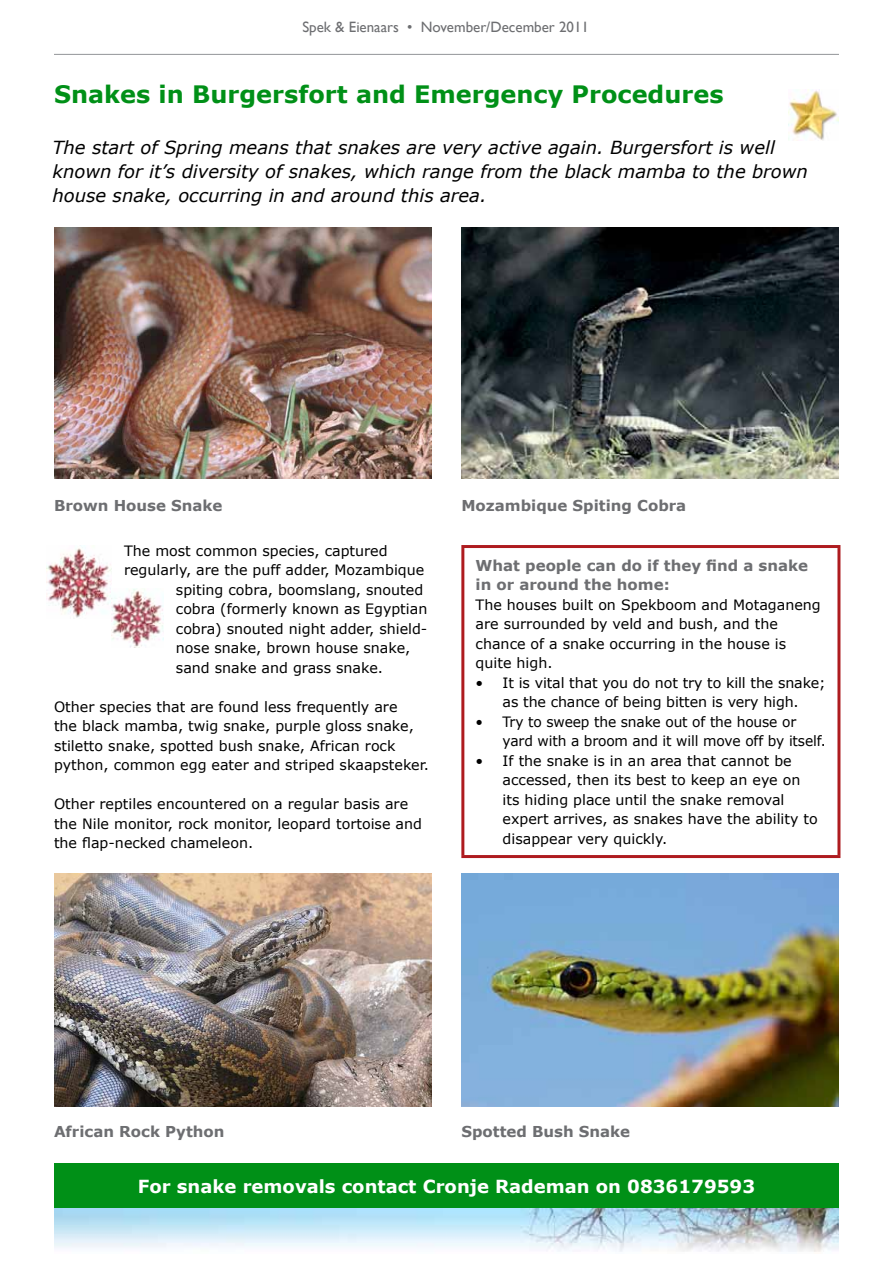
<style>
.page{position:relative;width:893px;height:1263px;background:#fff}
.page>*{position:absolute;margin:0;border:0;box-sizing:border-box;transform-origin:0 0}
.t1{font:700 24px "Verdana";color:#009017}
.t2{font:italic 18px/24px "Verdana";color:#000}
.t3{font:700 18px "Verdana";color:#fff}
.t4{font:700 15px/19.5px "Verdana";color:#6d6e71}
.t5{font:15px "Gill Sans";color:#6d6e71}
.t6{font:14.25px/19.5px "Verdana";color:#000}
</style>
<div class="page">
<img style="left:54px;top:1208px;width:785px;height:44px">
<hr style="left:54px;top:54px;width:785px;height:1px;background:#939598">
<hr style="left:461px;top:545px;width:379px;height:3px;background:#ae1b1f">
<hr style="left:461px;top:548px;width:3px;height:307px;background:#ae1b1f">
<hr style="left:837px;top:548px;width:3px;height:307px;background:#ae1b1f">
<hr style="left:461px;top:855px;width:379px;height:3px;background:#ae1b1f">
<img style="left:54px;top:227px;width:378px;height:252px">
<img style="left:461px;top:227px;width:378px;height:252px">
<img style="left:54px;top:874px;width:378px;height:233px">
<img style="left:461px;top:874px;width:378px;height:233px">
<img style="left:788px;top:89px;width:51px;height:51px">
<img style="left:46px;top:545px;width:65px;height:73px">
<img style="left:111px;top:589px;width:52px;height:58px">
<div style="left:54px;top:1163px;width:785px;height:45px;background:#009017"></div>
<p class="t5" style="left:302px;top:18px;width:288px">Spek &amp; Eienaars • November/December 2011</p>
<h1 class="t1" style="left:54px;top:79px;width:671px">Snakes in Burgersfort and Emergency Procedures</h1>
<p class="t2" style="left:52px;top:136px;width:757px">The start of Spring means that snakes are very active again. Burgersfort is well known for it’s diversity of snakes, which range from the black mamba to the brown house snake, occurring in and around this area.</p>
<p class="t4" style="left:54px;top:496px;width:170px">Brown House Snake</p>
<p class="t6" style="left:124px;top:541px;width:265px">The most common species, captured</p>
<p class="t6" style="left:124px;top:561px;width:302px">regularly, are the puff adder, Mozambique</p>
<p class="t6" style="left:176px;top:580px;width:249px">spiting cobra, boomslang, snouted</p>
<p class="t6" style="left:176px;top:600px;width:253px">cobra (formerly known as Egyptian</p>
<p class="t6" style="left:176px;top:619px;width:253px">cobra) snouted night adder, shield-</p>
<p class="t6" style="left:176px;top:639px;width:236px">nose snake, brown house snake,</p>
<p class="t6" style="left:176px;top:658px;width:209px">sand snake and grass snake.</p>
<p class="t6" style="left:54px;top:697px;width:376px">Other species that are found less frequently are<br>the black mamba, twig snake, purple gloss snake, stiletto snake, spotted bush snake, African rock python, common egg eater and striped skaapsteker.</p>
<p class="t6" style="left:54px;top:795px;width:370px">Other reptiles encountered on a regular basis are the Nile monitor, rock monitor, leopard tortoise and the flap-necked chameleon.</p>
<p class="t4" style="left:461px;top:496px;width:226px">Mozambique Spiting Cobra</p>
<p class="t4" style="left:476px;top:556px;width:334px">What people can do if they find a snake in or around the home:</p>
<p class="t6" style="left:476px;top:595px;width:347px">The houses built on Spekboom and Motaganeng are surrounded by veld and bush, and the chance of a snake occurring in the house is quite high.</p>
<p class="t6" style="left:476px;top:673px;width:352px;text-align:center">• It is vital that you do not try to kill the snake; as the chance of being bitten is very high.</p>
<p class="t6" style="left:503px;top:712px;width:325px;text-indent:-27px">• Try to sweep the snake out of the house or yard with a broom and it will move off by itself.</p>
<p class="t6" style="left:503px;top:751px;width:317px;text-indent:-27px">• If the snake is in an area that cannot be accessed, then its best to keep an eye on its hiding place until the snake removal expert arrives, as snakes have the ability to disappear very quickly.</p>
<p class="t4" style="left:54px;top:1121px;width:172px">African Rock Python</p>
<p class="t4" style="left:461px;top:1121px;width:170px">Spotted Bush Snake</p>
<p class="t3" style="left:138px;top:1174px;width:619px">For snake removals contact Cronje Rademan on 0836179593</p>
</div>
